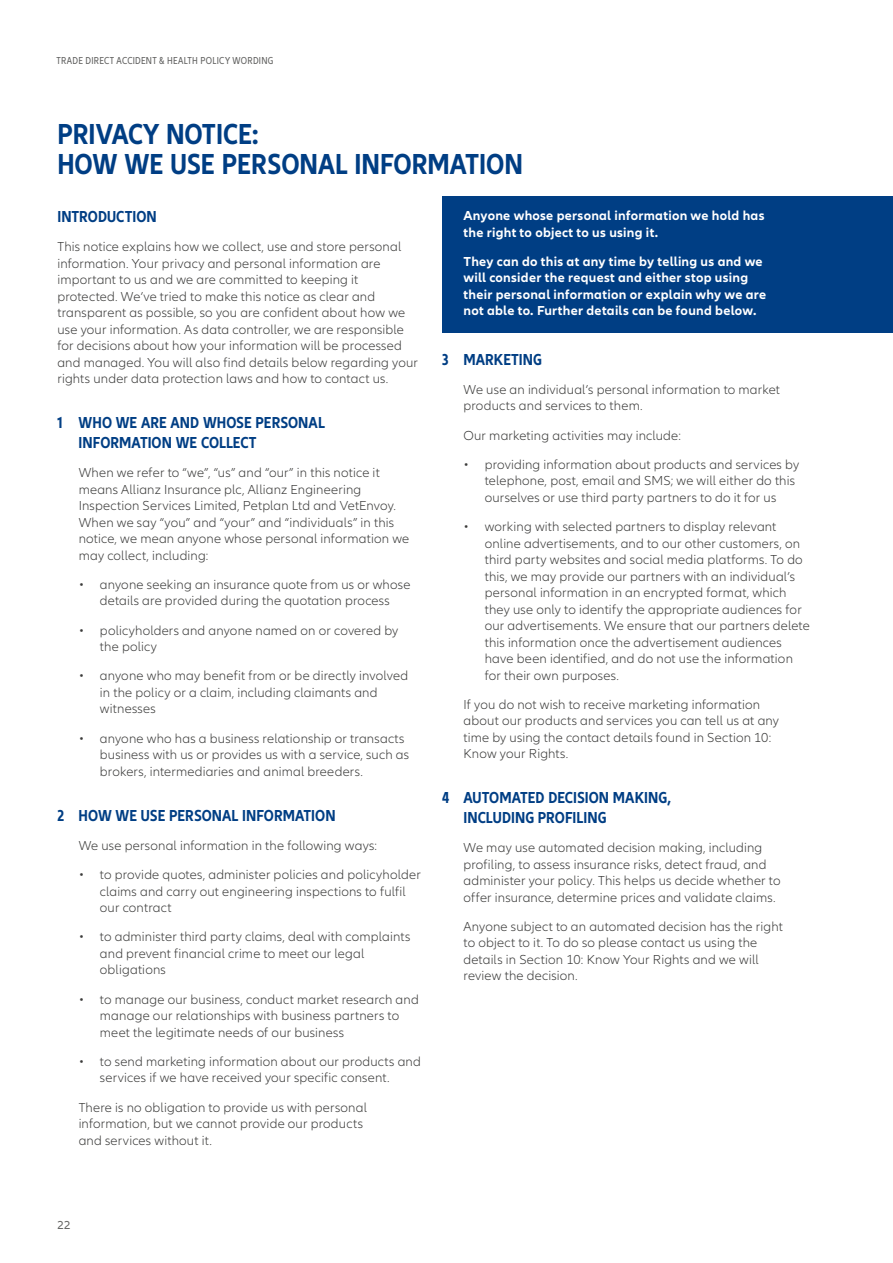
<style>
.page{position:relative;width:893px;height:1263px;background:#fff}
.page>*{position:absolute;margin:0;border:0;box-sizing:border-box;transform-origin:0 0}
.t1{font:700 condensed 30px/30px "Allianz Neo";color:#003e84}
.t2{font:700 condensed 16.5px/19.5px "Allianz Neo";letter-spacing:.005em;color:#003e84}
.t3{font:300 13.5px/16.5px "Allianz Neo";letter-spacing:.015em;color:#3b3b3a}
.t4{font:700 13.5px/16.5px "Allianz Neo";letter-spacing:.02em;color:#fff}
.t5{font:12px "Allianz Neo";color:#636362}
.t6{font:condensed 10.5px "Allianz Neo";letter-spacing:.025em;color:#636362}
</style>
<div class="page">
<div style="left:442px;top:197px;width:451px;height:136px;background:#003e84"></div>
<p class="t6" style="left:56px;top:55px;width:219px">TRADE DIRECT ACCIDENT &amp; HEALTH POLICY WORDING</p>
<h1 class="t1" style="left:57px;top:120px;width:467px">PRIVACY NOTICE:<br>HOW WE USE PERSONAL INFORMATION</h1>
<p class="t2" style="left:57px;top:207px;width:101px">INTRODUCTION</p>
<p class="t3" style="left:57px;top:239px;width:362px">This notice explains how we collect, use and store personal information. Your privacy and personal information are important to us and we are committed to keeping it protected. We’ve tried to make this notice as clear and transparent as possible, so you are confident about how we use your information. As data controller, we are responsible for decisions about how your information will be processed and managed. You will also find details below regarding your rights under data protection laws and how to contact us.</p>
<p class="t2" style="left:79px;top:413px;width:248px;text-indent:-21px">1 WHO WE ARE AND WHOSE PERSONAL<br>INFORMATION WE COLLECT</p>
<p class="t3" style="left:79px;top:465px;width:332px">When we refer to “we”, “us” and “our” in this notice it means Allianz Insurance plc, Allianz Engineering Inspection Services Limited, Petplan Ltd and VetEnvoy.<br>When we say “you” and “your” and “individuals” in this notice, we mean anyone whose personal information we may collect, including:</p>
<p class="t3" style="left:79px;top:576px;width:333px;text-align:center">• anyone seeking an insurance quote from us or whose details are provided during the quotation process</p>
<p class="t3" style="left:100px;top:622px;width:300px;text-indent:-21px">• policyholders and anyone named on or covered by the policy</p>
<p class="t3" style="left:100px;top:668px;width:310px;text-indent:-21px">• anyone who may benefit from or be directly involved in the policy or a claim, including claimants and witnesses</p>
<p class="t3" style="left:100px;top:730px;width:311px;text-indent:-21px">• anyone who has a business relationship or transacts business with us or provides us with a service, such as brokers, intermediaries and animal breeders.</p>
<p class="t2" style="left:57px;top:806px;width:280px">2 HOW WE USE PERSONAL INFORMATION</p>
<p class="t3" style="left:79px;top:838px;width:300px">We use personal information in the following ways:</p>
<p class="t3" style="left:100px;top:867px;width:322px;text-indent:-21px">• to provide quotes, administer policies and policyholder claims and carry out engineering inspections to fulfil our contract</p>
<p class="t3" style="left:100px;top:929px;width:312px;text-indent:-21px">• to administer third party claims, deal with complaints and prevent financial crime to meet our legal obligations</p>
<p class="t3" style="left:100px;top:991px;width:320px;text-indent:-21px">• to manage our business, conduct market research and manage our relationships with business partners to meet the legitimate needs of our business</p>
<p class="t3" style="left:100px;top:1054px;width:322px;text-indent:-21px">• to send marketing information about our products and services if we have received your specific consent.</p>
<p class="t3" style="left:79px;top:1099px;width:290px">There is no obligation to provide us with personal information, but we cannot provide our products and services without it.</p>
<p class="t4" style="left:463px;top:208px;width:303px">Anyone whose personal information we hold has the right to object to us using it.</p>
<p class="t4" style="left:463px;top:253px;width:304px">They can do this at any time by telling us and we will consider the request and either stop using their personal information or explain why we are not able to. Further details can be found below.</p>
<p class="t2" style="left:442px;top:350px;width:101px">3 MARKETING</p>
<p class="t3" style="left:463px;top:381px;width:318px">We use an individual’s personal information to market products and services to them.</p>
<p class="t3" style="left:463px;top:427px;width:219px">Our marketing activities may include:</p>
<p class="t3" style="left:485px;top:456px;width:316px;text-indent:-21px">• providing information about products and services by telephone, post, email and SMS; we will either do this ourselves or use third party partners to do it for us</p>
<p class="t3" style="left:485px;top:519px;width:326px;text-indent:-21px">• working with selected partners to display relevant online advertisements, and to our other customers, on third party websites and social media platforms. To do this, we may provide our partners with an individual’s personal information in an encrypted format, which they use only to identify the appropriate audiences for our advertisements. We ensure that our partners delete this information once the advertisement audiences have been identified, and do not use the information for their own purposes.</p>
<p class="t3" style="left:463px;top:696px;width:317px">If you do not wish to receive marketing information about our products and services you can tell us at any time by using the contact details found in Section 10:<br>Know your Rights.</p>
<p class="t2" style="left:463px;top:788px;width:209px;text-indent:-21px">4 AUTOMATED DECISION MAKING,<br>INCLUDING PROFILING</p>
<p class="t3" style="left:463px;top:840px;width:319px">We may use automated decision making, including profiling, to assess insurance risks, detect fraud, and administer your policy. This helps us decide whether to offer insurance, determine prices and validate claims.</p>
<p class="t3" style="left:463px;top:919px;width:321px">Anyone subject to an automated decision has the right to object to it. To do so please contact us using the details in Section 10: Know Your Rights and we will review the decision.</p>
<p class="t5" style="left:57px;top:1218px;width:15px">22</p>
</div>
